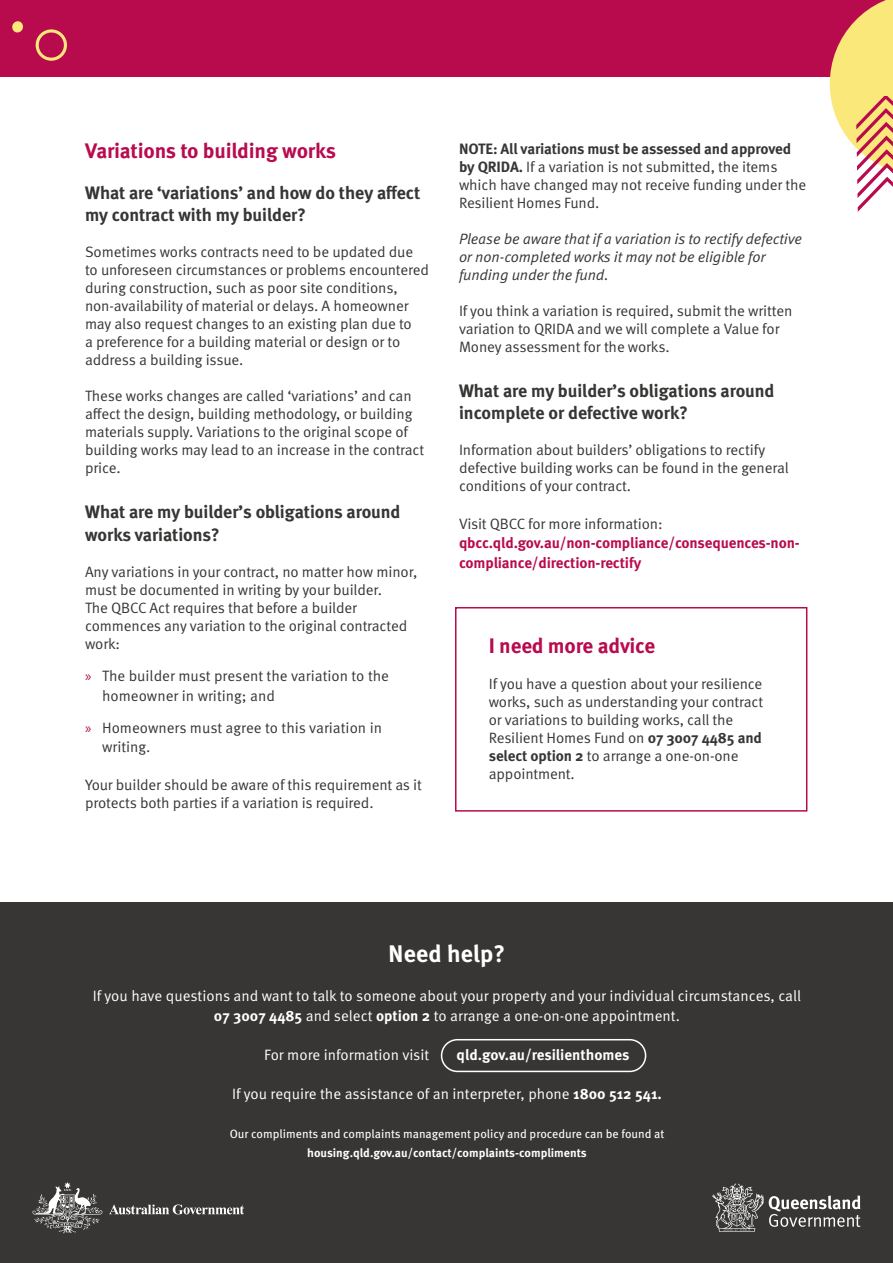
<style>
.page{position:relative;width:893px;height:1263px;background:#fff}
.page>*{position:absolute;margin:0;border:0;box-sizing:border-box;transform-origin:0 0}
.t1{font:700 24px "Meta Pro";color:#fff}
.t2{font:700 21px "Meta Pro";letter-spacing:-.01em;color:#b80b4d}
.t3{font:700 18px/22.5px "Meta Pro";letter-spacing:-.02em;color:#373635}
.t4{font:15px/18px "Meta Pro Norm";letter-spacing:-.01em;color:#373635}
.t5{font:15px/19.5px "Meta Pro Norm";color:#fff;text-align:center}
.t6{font:15px/18px "Meta Pro Norm Ita";letter-spacing:-.01em;color:#373635}
.t7{font:700 15px/19.5px "Meta Pro";letter-spacing:-.01em;color:#b80b4d}
.t8{font:700 15px "Meta Pro";letter-spacing:-.01em;color:#373635}
.t9{font:700 15px "Meta Pro";color:#fff}
.t10{font:12px "Meta Pro";color:#fff}
.t11{font:700 12px "Meta Pro";color:#fff}
.s1{font-family:"Myriad Pro";color:#b80b4d}
.s2{font-family:"Meta Pro";font-weight:700}
</style>
<div class="page">
<div style="left:0;top:902px;width:893px;height:361px;background:#373635"></div>
<div style="left:441px;top:1039px;width:205px;height:33px;border:2px solid #fff;border-radius:16px"></div>
<svg style="left:712px;top:1183px;width:148px;height:49px"></svg>
<svg style="left:109px;top:1204px;width:135px;height:10px"></svg>
<svg style="left:32px;top:1182px;width:71px;height:51px"></svg>
<div style="left:0;top:0;width:893px;height:77px;background:#b80b4d"></div>
<svg style="left:35px;top:29px;width:32px;height:32px"></svg>
<svg style="left:12px;top:21px;width:11px;height:12px"></svg>
<svg style="left:829px;top:0;width:64px;height:212px"></svg>
<div style="left:455px;top:607px;width:352px;height:205px;background:#fff;border:2px solid #b80b4d"></div>
<h2 class="t2" style="left:85px;top:135px;width:253px">Variations to building works</h2>
<p class="t3" style="left:85px;top:180px;width:337px">What are ‘variations’ and how do they affect my contract with my builder?</p>
<p class="t4" style="left:85px;top:242px;width:345px">Sometimes works contracts need to be updated due to unforeseen circumstances or problems encountered during construction, such as poor site conditions, non-availability of material or delays. A homeowner may also request changes to an existing plan due to<br>a preference for a building material or design or to address a building issue.</p>
<p class="t4" style="left:85px;top:386px;width:341px">These works changes are called ‘variations’ and can affect the design, building methodology, or building materials supply. Variations to the original scope of building works may lead to an increase in the contract price.</p>
<p class="t3" style="left:85px;top:500px;width:318px">What are my builder’s obligations around works variations?</p>
<p class="t4" style="left:85px;top:562px;width:334px">Any variations in your contract, no matter how minor, must be documented in writing by your builder.<br>The QBCC Act requires that before a builder commences any variation to the original contracted work:</p>
<p class="t4" style="left:102px;top:665px;width:289px;line-height:19.5px;text-indent:-17px"><span class="s1">»</span> The builder must present the variation to the homeowner in writing; and</p>
<p class="t4" style="left:102px;top:717px;width:282px;line-height:19.5px;text-indent:-17px"><span class="s1">»</span> Homeowners must agree to this variation in writing.</p>
<p class="t4" style="left:85px;top:775px;width:338px">Your builder should be aware of this requirement as it protects both parties if a variation is required.</p>
<p class="t8" style="left:459px;top:137px;width:334px">NOTE: All variations must be assessed and approved</p>
<p class="t4" style="left:459px;top:157px;width:349px"><span class="s2">by QRIDA.</span> If a variation is not submitted, the items which have changed may not receive funding under the<br>Resilient Homes Fund.</p>
<p class="t6" style="left:459px;top:229px;width:345px">Please be aware that if a variation is to rectify defective or non-completed works it may not be eligible for funding under the fund.</p>
<p class="t4" style="left:459px;top:301px;width:335px">If you think a variation is required, submit the written variation to QRIDA and we will complete a Value for<br>Money assessment for the works.</p>
<p class="t3" style="left:459px;top:378px;width:318px">What are my builder’s obligations around incomplete or defective work?</p>
<p class="t4" style="left:459px;top:440px;width:331px">Information about builders’ obligations to rectify defective building works can be found in the general conditions of your contract.</p>
<p class="t4" style="left:459px;top:514px;width:205px">Visit QBCC for more information:</p>
<p class="t7" style="left:459px;top:532px;width:342px">qbcc.qld.gov.au/non-compliance/consequences-non&shy;compliance/direction-rectify</p>
<h2 class="t2" style="left:489px;top:630px;width:168px">I need more advice</h2>
<p class="t4" style="left:489px;top:674px;width:276px">If you have a question about your resilience works, such as understanding your contract or variations to building works, call the Resilient Homes Fund on <span class="s2">07 3007 4485 and select option 2</span> to arrange a one-on-one appointment.</p>
<h1 class="t1" style="left:389px;top:935px;width:119px">Need help?</h1>
<p class="t5" style="left:93px;top:985px;width:710px">If you have questions and want to talk to someone about your property and your individual circumstances, call<br><span class="s2">07 3007 4485</span> and select <span class="s2">option 2</span> to arrange a one-on-one appointment.</p>
<p class="t5" style="left:264px;top:1044px;width:166px">For more information visit</p>
<p class="t9" style="left:457px;top:1043px;width:174px">qld.gov.au/resilienthomes</p>
<p class="t5" style="left:232px;top:1083px;width:431px">If you require the assistance of an interpreter, phone <span class="s2">1800 512 541.</span></p>
<p class="t10" style="left:230px;top:1124px;width:436px">Our compliments and complaints management policy and procedure can be found at</p>
<p class="t11" style="left:307px;top:1144px;width:281px">housing.qld.gov.au/contact/complaints-compliments</p>
</div>
